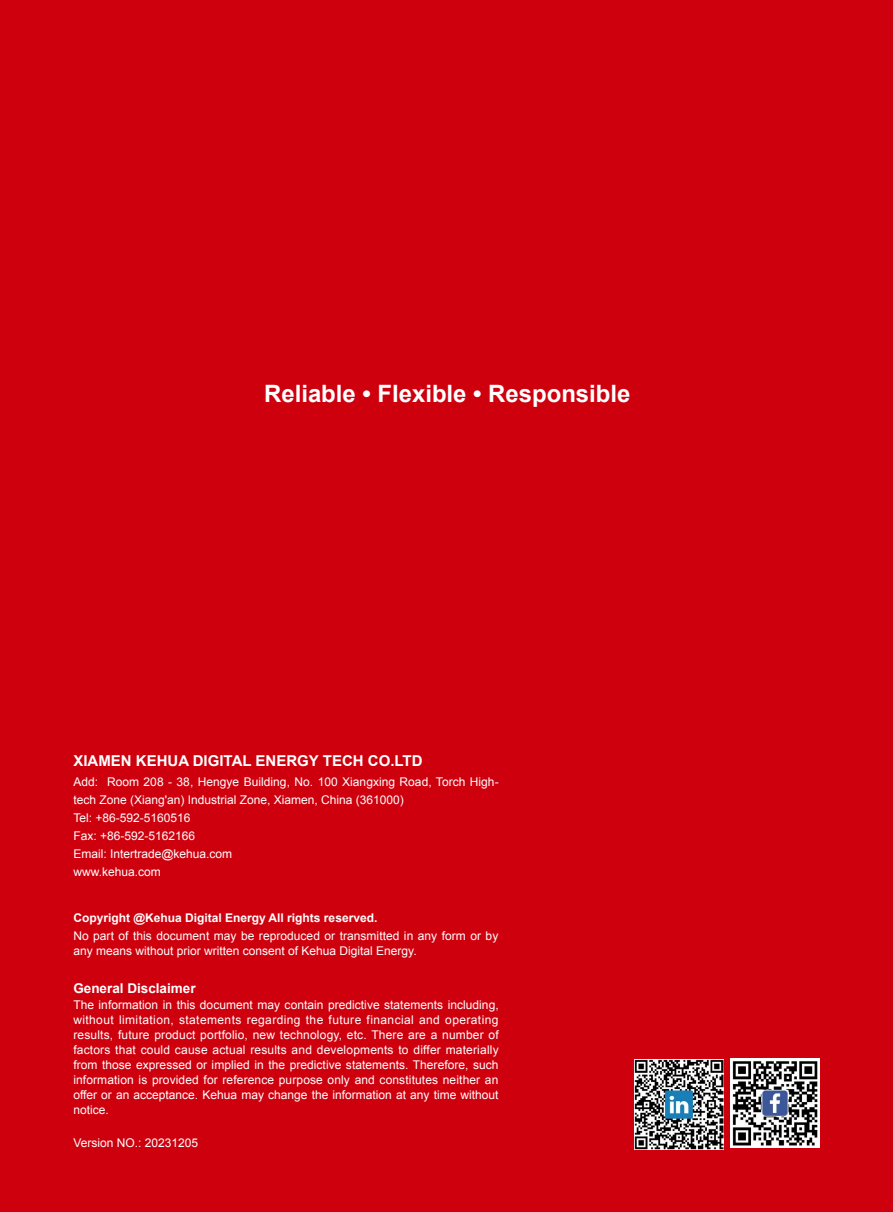
<style>
.page{position:relative;width:893px;height:1212px;background:#cf000e}
.page>*{position:absolute;margin:0;border:0;box-sizing:border-box;transform-origin:0 0}
.t1{font:700 23.85px "Arial";color:#fff}
.t2{font:700 15px "Arial";color:#fff}
.t3{font:700 13.5px "Arial";color:#fff}
.t4{font:12px/15px "Arial";color:#fff}
.t5{font:700 12px "Arial";color:#fff}
</style>
<div class="page">
<img style="left:635px;top:1060px;width:89px;height:89px">
<img style="left:730px;top:1058px;width:90px;height:89px">
<h1 class="t1" style="left:264px;top:377px;width:368px">Reliable • Flexible • Responsible</h1>
<p class="t2" style="left:73px;top:750px;width:351px">XIAMEN KEHUA DIGITAL ENERGY TECH CO.LTD</p>
<p class="t4" style="left:73px;top:772px;width:427px;line-height:18px">Add: Room 208 - 38, Hengye Building, No. 100 Xiangxing Road, Torch High&shy;tech Zone (Xiang'an) Industrial Zone, Xiamen, China (361000)<br>Tel: +86-592-5160516<br>Fax: +86-592-5162166<br>Email: Intertrade@kehua.com<br>www.kehua.com</p>
<p class="t5" style="left:73px;top:910px;width:305px">Copyright @Kehua Digital Energy All rights reserved.</p>
<p class="t4" style="left:73px;top:929px;width:426px">No part of this document may be reproduced or transmitted in any form or by any means without prior written consent of Kehua Digital Energy.</p>
<p class="t3" style="left:73px;top:979px;width:124px">General Disclaimer</p>
<p class="t4" style="left:73px;top:998px;width:427px;text-align:justify">The information in this document may contain predictive statements including, without limitation, statements regarding the future financial and operating results, future product portfolio, new technology, etc. There are a number of factors that could cause actual results and developments to differ materially from those expressed or implied in the predictive statements. Therefore, such information is provided for reference purpose only and constitutes neither an offer or an acceptance. Kehua may change the information at any time without notice.</p>
<p class="t4" style="left:73px;top:1136px;width:126px">Version NO.: 20231205</p>
</div>
